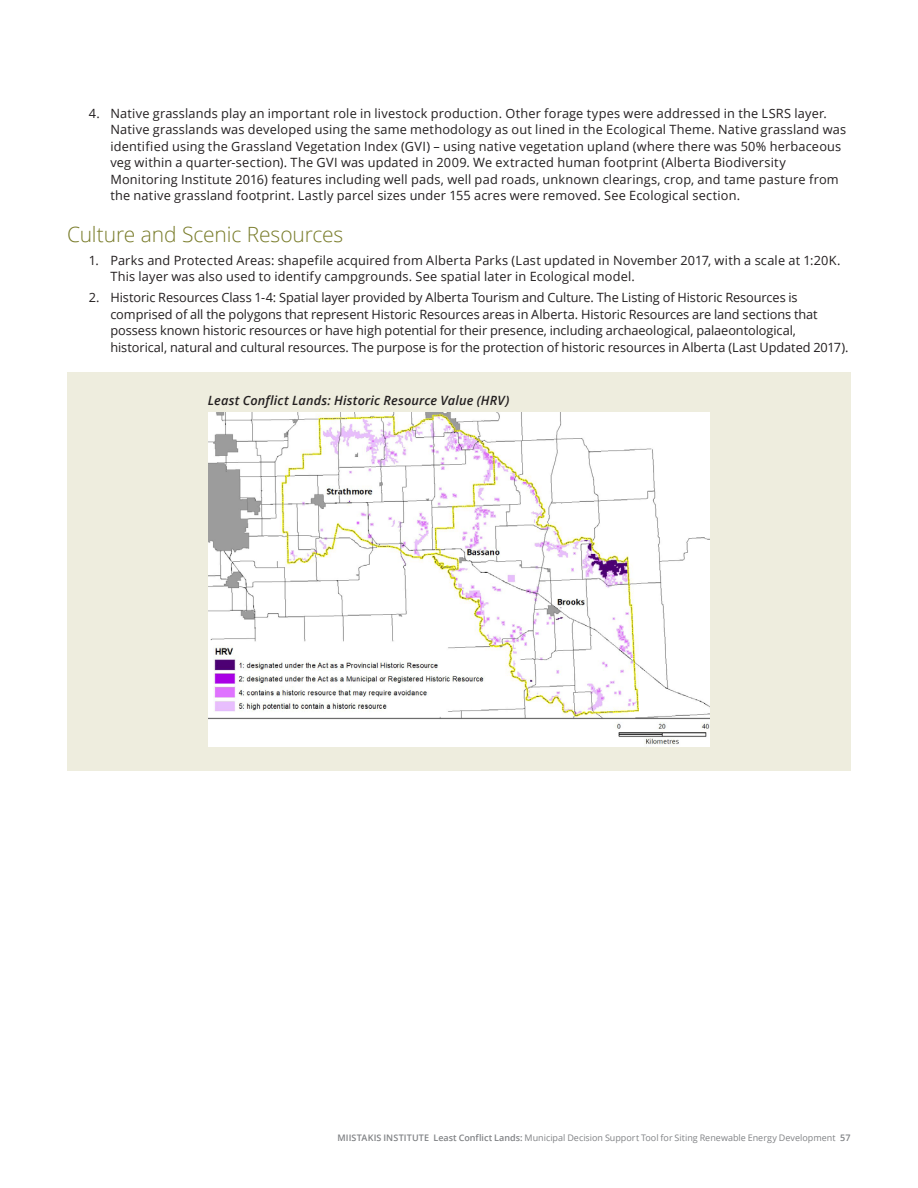
<style>
.page{position:relative;width:918px;height:1188px;background:#fff}
.page>*{position:absolute;margin:0;border:0;box-sizing:border-box;transform-origin:0 0}
.MIR_Report_Head_Leve{font:300 21px "Open Sans";letter-spacing:-.01em;color:#797c2a}
.MIR_Numbered_lists_1{font:12.75px/16.5px "Open Sans";letter-spacing:.01em;color:#231f20}
.MIR_Report_Figure_Ti{font:italic 600 12.75px "Open Sans";letter-spacing:.015em;color:#231f20}
.t1{font:9px "Open Sans";color:#808285}
.s1{font-weight:600}
</style>
<div class="page">
<div style="left:67px;top:372px;width:783px;height:399px;background:#eeedde"></div>
<img style="left:208px;top:413px;width:502px;height:334px">
<p class="MIR_Numbered_lists_1" style="left:110px;top:105px;width:737px;text-indent:-22px">4. Native grasslands play an important role in livestock production. Other forage types were addressed in the LSRS layer.<br>Native grasslands was developed using the same methodology as out lined in the Ecological Theme. Native grassland was identified using the Grassland Vegetation Index (GVI) – using native vegetation upland (where there was 50% herbaceous veg within a quarter-section). The GVI was updated in 2009. We extracted human footprint (Alberta Biodiversity Monitoring Institute 2016) features including well pads, well pad roads, unknown clearings, crop, and tame pasture from the native grassland footprint. Lastly parcel sizes under 155 acres were removed. See Ecological section.</p>
<p class="MIR_Report_Head_Leve" style="left:67px;top:220px;width:278px">Culture and Scenic Resources</p>
<p class="MIR_Numbered_lists_1" style="left:110px;top:252px;width:732px;text-indent:-22px">1. Parks and Protected Areas: shapefile acquired from Alberta Parks (Last updated in November 2017, with a scale at 1:20K.<br>This layer was also used to identify campgrounds. See spatial later in Ecological model.</p>
<p class="MIR_Numbered_lists_1" style="left:110px;top:289px;width:740px;text-indent:-22px">2. Historic Resources Class 1-4: Spatial layer provided by Alberta Tourism and Culture. The Listing of Historic Resources is comprised of all the polygons that represent Historic Resources areas in Alberta. Historic Resources are land sections that possess known historic resources or have high potential for their presence, including archaeological, palaeontological, historical, natural and cultural resources. The purpose is for the protection of historic resources in Alberta (Last Updated 2017).</p>
<p class="MIR_Report_Figure_Ti" style="left:208px;top:392px;width:303px">Least Conflict Lands: Historic Resource Value (HRV)</p>
<p class="t1" style="left:338px;top:1132px;width:514px"><span class="s1">MIISTAKIS INSTITUTE Least Conflict Lands:</span> Municipal Decision Support Tool for Siting Renewable Energy Development <span class="s1">57</span></p>
</div>
